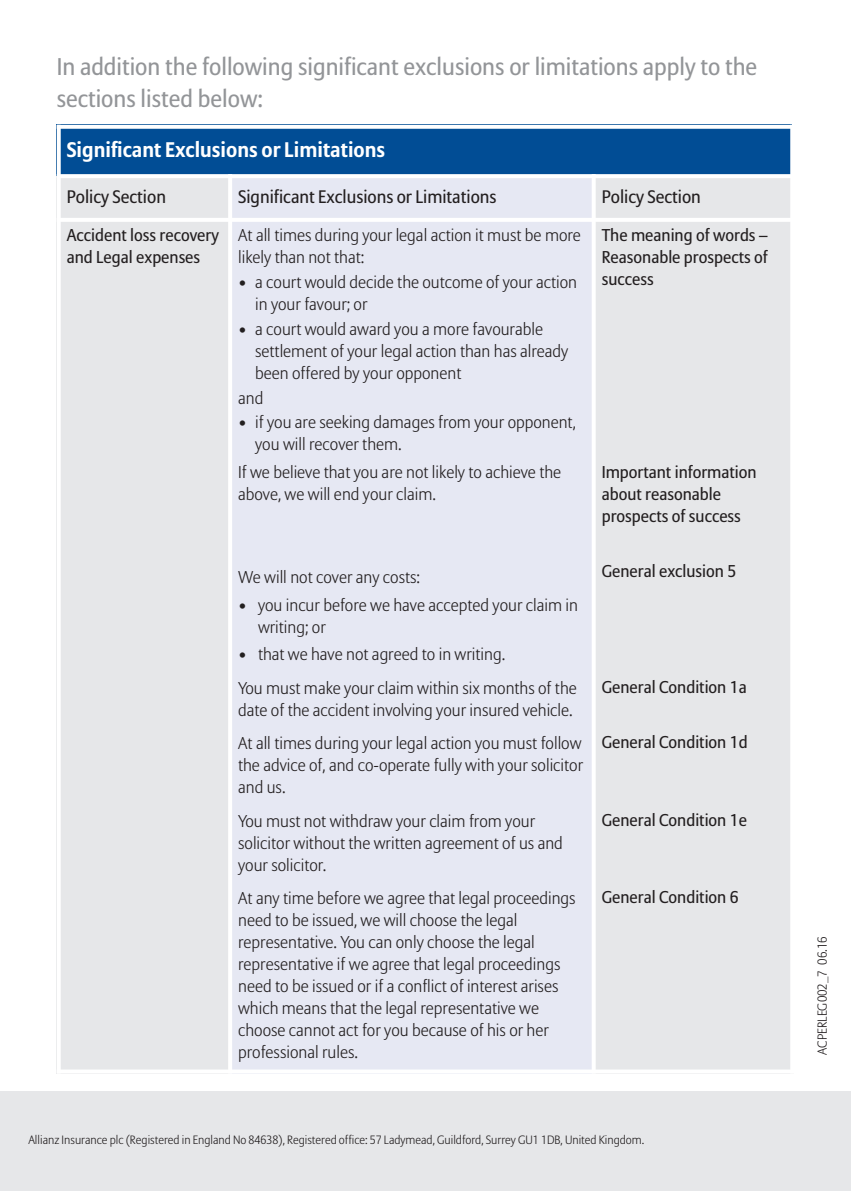
<style>
.page{position:relative;width:851px;height:1191px;background:#fff}
.page>*{position:absolute;margin:0;border:0;box-sizing:border-box;transform-origin:0 0}
.t1{font:24px/32px "Allianz Sans";color:#939598}
.t2{font:700 21px "Allianz Sans";color:#fff}
.t3{font:18px "Allianz Sans";color:#231f20}
.t4{font:300 17px/22px "Allianz Sans";color:#231f20}
.t5{font:17px/22px "Allianz Sans";color:#231f20}
.t6{font:300 13px "Allianz Sans";color:#231f20}
.t7{font:300 12px "Allianz Sans";color:#231f20}
</style>
<div class="page">
<div style="left:0;top:1091px;width:850px;height:100px;background:#e6e7e9"></div>
<div style="left:57px;top:125px;width:735px;height:51px;background:#014d95"></div>
<div style="left:57px;top:176px;width:173px;height:44px;background:#e6e7e9"></div>
<div style="left:230px;top:176px;width:363px;height:44px;background:#e6e8f3"></div>
<div style="left:593px;top:176px;width:201px;height:44px;background:#e6e7e9"></div>
<div style="left:57px;top:220px;width:173px;height:853px;background:#e6e7e9"></div>
<div style="left:230px;top:220px;width:363px;height:853px;background:#e6e8f3"></div>
<div style="left:593px;top:220px;width:201px;height:853px;background:#e6e7e9"></div>
<hr style="left:57px;top:125px;width:4px;height:948px;background:#fff">
<hr style="left:228px;top:174px;width:4px;height:899px;background:#fff">
<hr style="left:592px;top:178px;width:3px;height:891px;background:#fff">
<hr style="left:790px;top:125px;width:4px;height:948px;background:#fff">
<svg style="left:60px;top:125px;width:731px;height:4px;background:#f0f4f8"></svg>
<svg style="left:61px;top:174px;width:729px;height:4px;background:#f6f8fb"></svg>
<hr style="left:57px;top:218px;width:737px;height:4px;background:#fff">
<svg style="left:61px;top:1069px;width:729px;height:4px;fill:#fff"></svg>
<h1 class="t1" style="left:57px;top:53px;width:702px">In addition the following significant exclusions or limitations apply to the sections listed below:</h1>
<p class="t2" style="left:67px;top:141px;width:320px">Significant Exclusions or Limitations</p>
<p class="t3" style="left:67px;top:189px;width:101px">Policy Section</p>
<p class="t3" style="left:238px;top:189px;width:260px">Significant Exclusions or Limitations</p>
<p class="t3" style="left:601px;top:189px;width:101px">Policy Section</p>
<p class="t5" style="left:67px;top:225px;width:154px">Accident loss recovery and Legal expenses</p>
<p class="t4" style="left:238px;top:225px;width:344px">At all times during your legal action it must be more likely than not that:</p>
<p class="t4" style="left:255px;top:272px;width:323px;text-indent:-17px">• a court would decide the outcome of your action in your favour; or</p>
<p class="t4" style="left:255px;top:319px;width:315px;text-indent:-17px">• a court would award you a more favourable settlement of your legal action than has already been offered by your opponent</p>
<p class="t4" style="left:238px;top:388px;width:27px">and</p>
<p class="t4" style="left:255px;top:413px;width:322px;text-indent:-17px">• if you are seeking damages from your opponent, you will recover them.</p>
<p class="t4" style="left:238px;top:462px;width:324px">If we believe that you are not likely to achieve the above, we will end your claim.</p>
<p class="t5" style="left:601px;top:225px;width:167px;text-align:justify">The meaning of words – Reasonable prospects of success</p>
<p class="t5" style="left:601px;top:462px;width:156px">Important information about reasonable prospects of success</p>
<p class="t5" style="left:601px;top:562px;width:136px">General exclusion 5</p>
<p class="t4" style="left:238px;top:567px;width:183px">We will not cover any costs:</p>
<p class="t4" style="left:258px;top:595px;width:321px;text-indent:-20px">• you incur before we have accepted your claim in writing; or</p>
<p class="t4" style="left:238px;top:639px;width:340px;line-height:33.4px">• that we have not agreed to in writing.<br>You must make your claim within six months of the</p>
<p class="t4" style="left:238px;top:694px;width:345px;line-height:33.4px">date of the accident involving your insured vehicle.<br>At all times during your legal action you must follow</p>
<p class="t4" style="left:238px;top:755px;width:346px">the advice of, and co-operate fully with your solicitor and us.</p>
<p class="t4" style="left:238px;top:811px;width:326px">You must not withdraw your claim from your solicitor without the written agreement of us and your solicitor.</p>
<p class="t4" style="left:238px;top:888px;width:339px">At any time before we agree that legal proceedings need to be issued, we will choose the legal representative. You can only choose the legal representative if we agree that legal proceedings need to be issued or if a conflict of interest arises which means that the legal representative we choose cannot act for you because of his or her professional rules.</p>
<p class="t5" style="left:601px;top:677px;width:146px">General Condition 1a</p>
<p class="t5" style="left:601px;top:733px;width:147px">General Condition 1d</p>
<p class="t5" style="left:601px;top:810px;width:147px">General Condition 1e</p>
<p class="t5" style="left:601px;top:887px;width:138px">General Condition 6</p>
<p class="t7" style="left:28px;top:1134px;width:617px">Allianz Insurance plc (Registered in England No 84638), Registered office: 57 Ladymead, Guildford, Surrey GU1 1DB, United Kingdom.</p>
<p class="t6" style="left:817px;top:1054px;width:120px;rotate:-90deg">ACPERLEG002_7 06.16</p>
</div>
